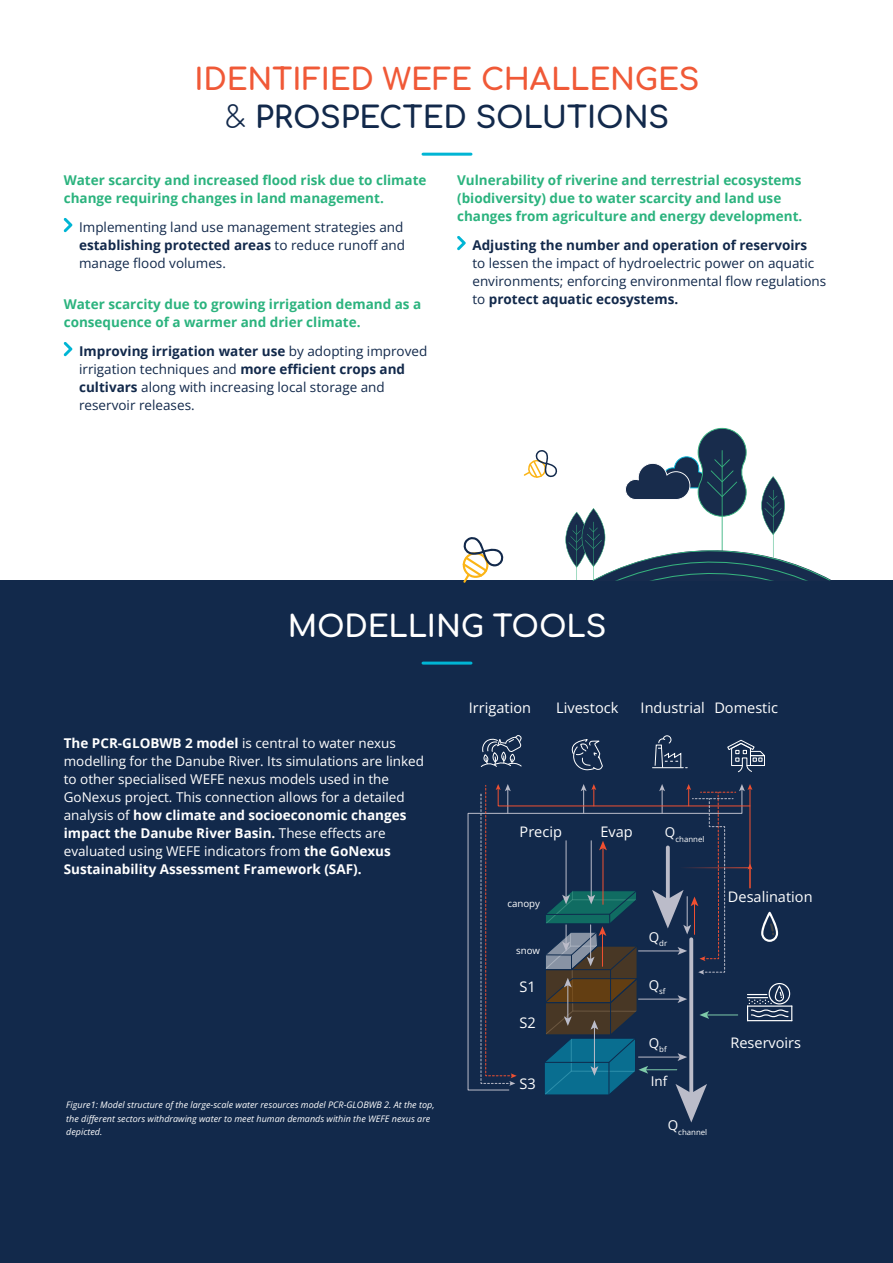
<style>
.page{position:relative;width:893px;height:1263px;background:#fff}
.page>*{position:absolute;margin:0;border:0;box-sizing:border-box;transform-origin:0 0}
.H2_-_center{font:30px/37.5px "Comfortaa";letter-spacing:-.005em;color:#f05937;text-align:center}
.H2_-_center-2{font:30px "Comfortaa";letter-spacing:-.005em;color:#fff}
.t1{font:14.55px "Open Sans";color:#fff}
.t2{font:13.5px/18px "Open Sans";color:#12294b}
.t3{font:13.5px/18px "Open Sans";color:#fff}
.p_-_challenges{font:700 13.5px/18px "Open Sans";color:#2bb37e}
.t4{font:9.75px "Open Sans";color:#fff}
.t5{font:italic 9px/13.5px "Open Sans";color:#fff}
.t6{font:7.8px "Open Sans";color:#fff}
.s1{font-weight:300;color:#12294b}
.s2{color:#12294b}
.s3{font-weight:700}
</style>
<div class="page">
<div style="left:0;top:580px;width:893px;height:683px;background:#12294b"></div>
<svg style="left:463px;top:537px;width:41px;height:46px"></svg>
<svg style="left:524px;top:428px;width:306px;height:153px"></svg>
<hr style="left:423px;top:153px;width:48px;height:3px;background:#00b5d4">
<hr style="left:423px;top:662px;width:48px;height:3px;background:#00b5d4">
<svg style="left:64px;top:218px;width:8px;height:14px"></svg>
<svg style="left:64px;top:342px;width:8px;height:14px"></svg>
<svg style="left:457px;top:236px;width:9px;height:14px"></svg>
<svg style="left:480px;top:735px;width:42px;height:32px"></svg>
<svg style="left:571px;top:739px;width:32px;height:32px"></svg>
<hr style="left:652px;top:767px;width:31px;height:1px;background:#fff">
<svg style="left:654px;top:735px;width:33px;height:34px"></svg>
<svg style="left:480px;top:784px;width:312px;height:338px"></svg>
<svg style="left:727px;top:739px;width:38px;height:34px"></svg>
<p class="H2_-_center" style="left:195px;top:57px;width:506px">IDENTIFIED WEFE CHALLENGES <span class="s1">&amp;</span> <span class="s2">PROSPECTED SOLUTIONS</span></p>
<p class="p_-_challenges" style="left:64px;top:171px;width:364px">Water scarcity and increased flood risk due to climate change requiring changes in land management.</p>
<p class="t2" style="left:79px;top:218px;width:328px">Implementing land use management strategies and <span class="s3">establishing protected areas</span> to reduce runoff and manage flood volumes.</p>
<p class="p_-_challenges" style="left:64px;top:295px;width:359px">Water scarcity due to growing irrigation demand as a consequence of a warmer and drier climate.</p>
<p class="t2" style="left:79px;top:342px;width:350px"><span class="s3">Improving irrigation water use</span> by adopting improved irrigation techniques and <span class="s3">more efficient crops and cultivars</span> along with increasing local storage and reservoir releases.</p>
<p class="p_-_challenges" style="left:457px;top:171px;width:347px">Vulnerability of riverine and terrestrial ecosystems (biodiversity) due to water scarcity and land use changes from agriculture and energy development.</p>
<p class="t2" style="left:472px;top:236px;width:355px"><span class="s3">Adjusting the number and operation of reservoirs<br></span>to lessen the impact of hydroelectric power on aquatic environments; enforcing environmental flow regulations to <span class="s3">protect aquatic ecosystems.</span></p>
<p class="H2_-_center-2" style="left:288px;top:599px;width:320px">MODELLING TOOLS</p>
<p class="t3" style="left:64px;top:734px;width:362px"><span class="s3">The PCR-GLOBWB 2 model</span> is central to water nexus modelling for the Danube River. Its simulations are linked to other specialised WEFE nexus models used in the GoNexus project. This connection allows for a detailed analysis of <span class="s3">how climate and socioeconomic changes impact the Danube River Basin.</span> These effects are evaluated using WEFE indicators from <span class="s3">the GoNexus Sustainability Assessment Framework (SAF).</span></p>
<p class="t5" style="left:66px;top:1098px;width:370px">Figure1: Model structure of the large-scale water resources model PCR-GLOBWB 2. At the top, the different sectors withdrawing water to meet human demands within the WEFE nexus are depicted.</p>
<p class="t1" style="left:469px;top:698px;width:64px">Irrigation</p>
<p class="t1" style="left:556px;top:698px;width:64px">Livestock</p>
<p class="t1" style="left:641px;top:698px;width:139px">Industrial Domestic</p>
<p class="t1" style="left:520px;top:822px;width:44px">Precip</p>
<p class="t4" style="left:507px;top:897px;width:34px">canopy</p>
<p class="t4" style="left:516px;top:944px;width:25px">snow</p>
<p class="t1" style="left:520px;top:977px;width:18px">S1</p>
<p class="t1" style="left:520px;top:1013px;width:18px">S2</p>
<p class="t1" style="left:520px;top:1073px;width:18px">S3</p>
<p class="t1" style="left:600px;top:822px;width:34px">Evap</p>
<p class="t6" style="left:665px;top:833px;width:41px"><sup>Q</sup>channel</p>
<p class="t6" style="left:649px;top:938px;width:20px"><sup>Q</sup>dr</p>
<p class="t6" style="left:649px;top:986px;width:18px"><sup>Q</sup>sf</p>
<p class="t6" style="left:649px;top:1044px;width:19px"><sup>Q</sup>bf</p>
<p class="t3" style="left:651px;top:1072px;width:18px">Inf</p>
<p class="t6" style="left:668px;top:1126px;width:41px"><sup>Q</sup>channel</p>
<p class="t1" style="left:728px;top:887px;width:86px">Desalination</p>
<p class="t1" style="left:730px;top:1032px;width:72px">Reservoirs</p>
</div>
